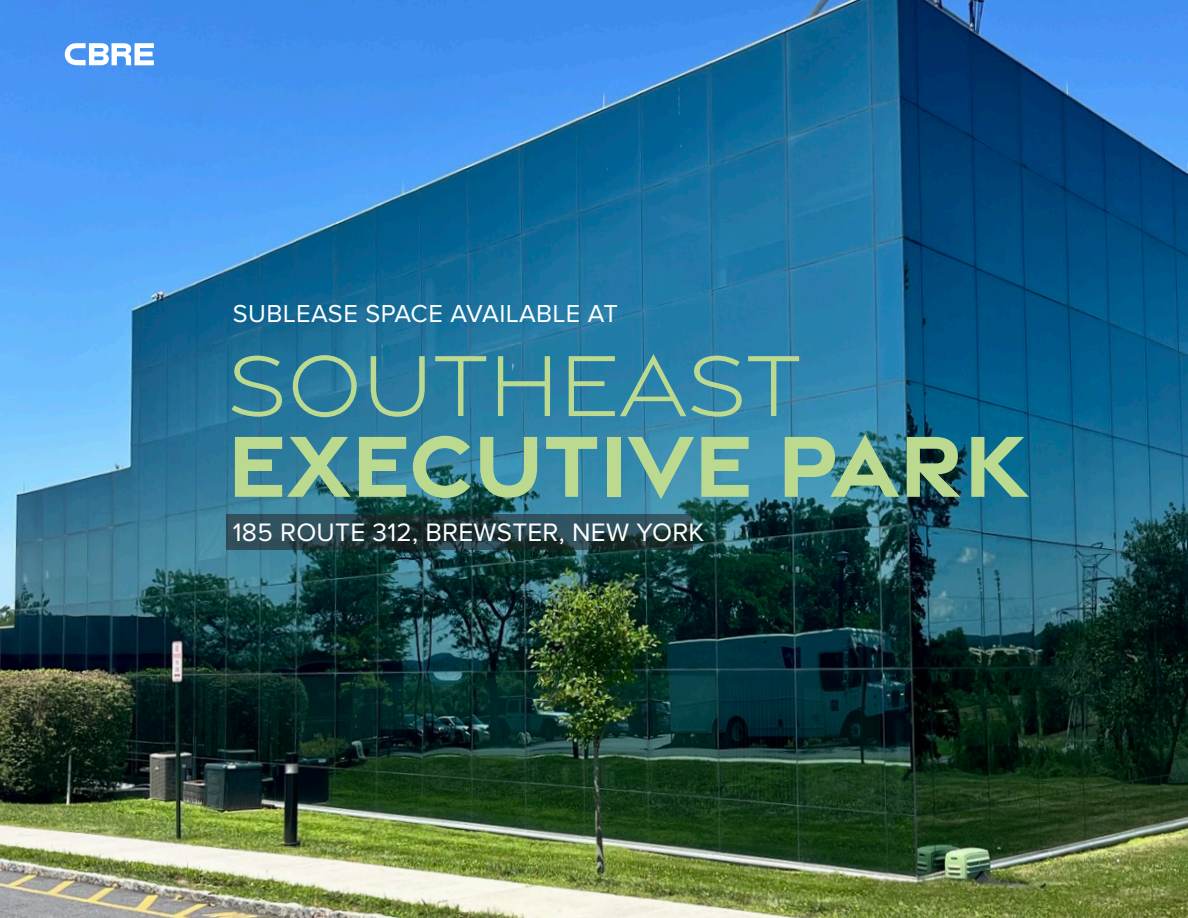
<style>
.page{position:relative;width:1188px;height:918px;background:#fff}
.page>*{position:absolute;margin:0;border:0;box-sizing:border-box;transform-origin:0 0}
.t1{font:700 93.6px/80.7px "Gravesend Sans";color:#bcda8f}
.t2{font:26.1px "Proxima Nova";letter-spacing:.01em;color:#fff}
.t3{font:25.5px "Proxima Nova";letter-spacing:.02em;color:#fff}
.s1{font-weight:300}
</style>
<div class="page">
<img style="left:0;top:0;width:1188px;height:918px">
<svg style="left:65px;top:43px;width:89px;height:22px"></svg>
<svg style="left:227px;top:514px;width:466px;height:36px"></svg>
<p class="t3" style="left:233px;top:302px;width:387px">SUBLEASE SPACE AVAILABLE AT</p>
<p class="t1" style="left:227px;top:339px;width:801px"><span class="s1">SOUTHEAST<br></span>EXECUTIVE PARK</p>
<p class="t2" style="left:233px;top:520px;width:473px">185 ROUTE 312, BREWSTER, NEW YORK</p>
</div>
